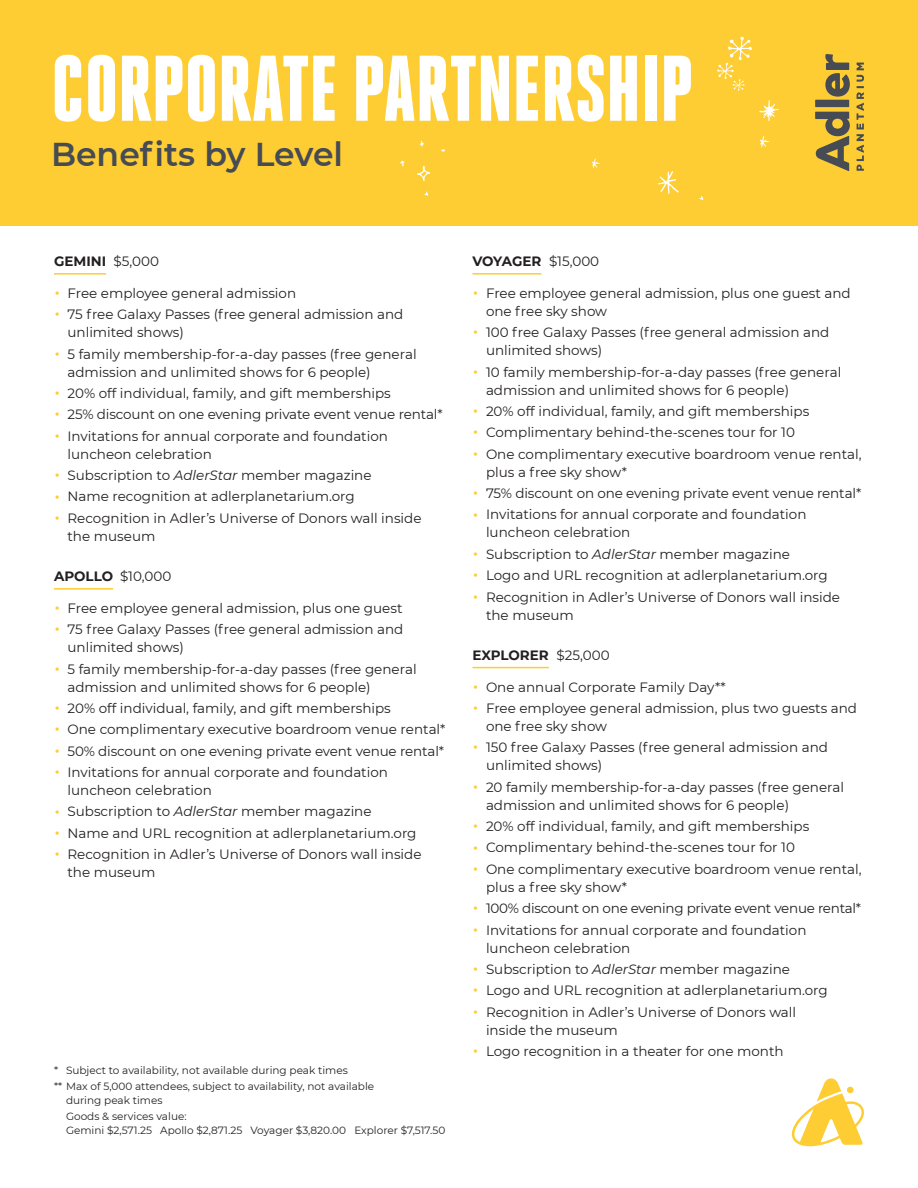
<style>
.page{position:relative;width:918px;height:1188px;background:#fff}
.page>*{position:absolute;margin:0;border:0;box-sizing:border-box;transform-origin:0 0}
.t1{font:900 93px "Heroic Condensed";color:#fff}
.t2{font:600 33px "Montserrat";color:#464b54}
.t3{font:13.5px/18px "Montserrat";color:#231f20}
.t4{font:13.5px "Montserrat";letter-spacing:-.02em;color:#231f20}
.t5{font:700 13.5px "Montserrat";color:#231f20}
.t6{font:10.5px/16.5px "Montserrat";color:#231f20}
.s1{font-size:21px;color:#fecd33}
.s2{font-style:italic}
</style>
<div class="page">
<hr style="left:54px;top:273px;width:52px;height:2px;background:#fecd33">
<hr style="left:54px;top:588px;width:59px;height:2px;background:#fecd33">
<hr style="left:472px;top:273px;width:69px;height:2px;background:#fecd33">
<hr style="left:472px;top:667px;width:77px;height:1px;background:#fecd33">
<div style="left:0;top:0;width:918px;height:225px;background:#fecd33"></div>
<svg style="left:857px;top:63px;width:7px;height:108px"></svg>
<svg style="left:825px;top:54px;width:25px;height:43px"></svg>
<div style="left:815px;top:100px;width:34px;height:7px;background:#464b54"></div>
<svg style="left:815px;top:112px;width:35px;height:59px"></svg>
<svg style="left:792px;top:1078px;width:72px;height:68px"></svg>
<svg style="left:417px;top:166px;width:13px;height:15px"></svg>
<svg style="left:400px;top:161px;width:5px;height:5px"></svg>
<svg style="left:420px;top:141px;width:4px;height:6px"></svg>
<svg style="left:424px;top:191px;width:4px;height:5px"></svg>
<svg style="left:441px;top:149px;width:5px;height:3px"></svg>
<svg style="left:658px;top:171px;width:21px;height:23px"></svg>
<svg style="left:717px;top:37px;width:35px;height:54px"></svg>
<svg style="left:759px;top:100px;width:20px;height:21px"></svg>
<svg style="left:592px;top:158px;width:8px;height:10px"></svg>
<svg style="left:759px;top:136px;width:11px;height:12px"></svg>
<h1 class="t1" style="left:51px;top:38px;width:644px">CORPORATE PARTNERSHIP</h1>
<h2 class="t2" style="left:51px;top:131px;width:294px">Benefits by Level</h2>
<p class="t3" style="left:114px;top:252px;width:47px">$5,000</p>
<p class="t5" style="left:54px;top:252px;width:54px">GEMINI</p>
<p class="t3" style="left:54px;top:284px;width:244px"><span class="s1">•</span> Free employee general admission</p>
<p class="t3" style="left:68px;top:305px;width:337px;text-indent:-14px"><span class="s1">•</span> 75 free Galaxy Passes (free general admission and unlimited shows)</p>
<p class="t3" style="left:68px;top:344px;width:351px;text-indent:-14px"><span class="s1">•</span> 5 family membership-for-a-day passes (free general admission and unlimited shows for 6 people)</p>
<p class="t3" style="left:54px;top:384px;width:338px"><span class="s1">•</span> 20% off individual, family, and gift memberships</p>
<p class="t3" style="left:54px;top:405px;width:390px"><span class="s1">•</span> 25% discount on one evening private event venue rental*</p>
<p class="t3" style="left:68px;top:426px;width:322px;text-indent:-14px"><span class="s1">•</span> Invitations for annual corporate and foundation luncheon celebration</p>
<p class="t3" style="left:54px;top:466px;width:319px"><span class="s1">•</span> Subscription to <span class="s2">AdlerStar</span> member magazine</p>
<p class="t3" style="left:54px;top:487px;width:302px"><span class="s1">•</span> Name recognition at adlerplanetarium.org</p>
<p class="t3" style="left:68px;top:509px;width:356px;text-indent:-14px"><span class="s1">•</span> Recognition in Adler’s Universe of Donors wall inside the museum</p>
<p class="t5" style="left:54px;top:567px;width:61px">APOLLO</p>
<p class="t3" style="left:54px;top:599px;width:350px"><span class="s1">•</span> Free employee general admission, plus one guest</p>
<p class="t3" style="left:68px;top:620px;width:337px;text-indent:-14px"><span class="s1">•</span> 75 free Galaxy Passes (free general admission and unlimited shows)</p>
<p class="t3" style="left:68px;top:659px;width:351px;text-indent:-14px"><span class="s1">•</span> 5 family membership-for-a-day passes (free general admission and unlimited shows for 6 people)</p>
<p class="t3" style="left:54px;top:699px;width:338px"><span class="s1">•</span> 20% off individual, family, and gift memberships</p>
<p class="t3" style="left:54px;top:720px;width:393px"><span class="s1">•</span> One complimentary executive boardroom venue rental*</p>
<p class="t3" style="left:54px;top:741px;width:392px"><span class="s1">•</span> 50% discount on one evening private event venue rental*</p>
<p class="t3" style="left:68px;top:763px;width:322px;text-indent:-14px"><span class="s1">•</span> Invitations for annual corporate and foundation luncheon celebration</p>
<p class="t3" style="left:54px;top:802px;width:319px"><span class="s1">•</span> Subscription to <span class="s2">AdlerStar</span> member magazine</p>
<p class="t3" style="left:54px;top:824px;width:364px"><span class="s1">•</span> Name and URL recognition at adlerplanetarium.org</p>
<p class="t3" style="left:68px;top:845px;width:356px;text-indent:-14px"><span class="s1">•</span> Recognition in Adler’s Universe of Donors wall inside the museum</p>
<p class="t3" style="left:120px;top:567px;width:53px">$10,000</p>
<p class="t6" style="left:54px;top:1062px;width:322px">* Subject to availability, not available during peak times<br>** Max of 5,000 attendees, subject to availability, not available</p>
<p class="t6" style="left:66px;top:1092px;width:122px">during peak times<br>Goods &amp; services value:</p>
<p class="t6" style="left:66px;top:1122px;width:381px">Gemini $2,571.25 Apollo $2,871.25 Voyager $3,820.00 Explorer $7,517.50</p>
<p class="t3" style="left:549px;top:252px;width:52px">$15,000</p>
<p class="t5" style="left:472px;top:252px;width:70px">VOYAGER</p>
<p class="t3" style="left:486px;top:284px;width:366px;text-indent:-14px"><span class="s1">•</span> Free employee general admission, plus one guest and one free sky show</p>
<p class="t3" style="left:486px;top:323px;width:345px;text-indent:-14px"><span class="s1">•</span> 100 free Galaxy Passes (free general admission and unlimited shows)</p>
<p class="t3" style="left:486px;top:362px;width:357px;text-indent:-14px"><span class="s1">•</span> 10 family membership-for-a-day passes (free general admission and unlimited shows for 6 people)</p>
<p class="t3" style="left:472px;top:402px;width:338px"><span class="s1">•</span> 20% off individual, family, and gift memberships</p>
<p class="t3" style="left:472px;top:423px;width:324px"><span class="s1">•</span> Complimentary behind-the-scenes tour for 10</p>
<p class="t3" style="left:486px;top:444px;width:377px;text-indent:-14px"><span class="s1">•</span> One complimentary executive boardroom venue rental, plus a free sky show*</p>
<p class="t3" style="left:472px;top:484px;width:390px"><span class="s1">•</span> 75% discount on one evening private event venue rental*</p>
<p class="t3" style="left:486px;top:505px;width:322px;text-indent:-14px"><span class="s1">•</span> Invitations for annual corporate and foundation luncheon celebration</p>
<p class="t3" style="left:472px;top:545px;width:319px"><span class="s1">•</span> Subscription to <span class="s2">AdlerStar</span> member magazine</p>
<p class="t3" style="left:472px;top:566px;width:357px"><span class="s1">•</span> Logo and URL recognition at adlerplanetarium.org</p>
<p class="t3" style="left:486px;top:587px;width:356px;text-indent:-14px"><span class="s1">•</span> Recognition in Adler’s Universe of Donors wall inside the museum</p>
<p class="t5" style="left:472px;top:646px;width:78px">EXPLORER</p>
<p class="t3" style="left:472px;top:677px;width:255px"><span class="s1">•</span> One annual Corporate Family Day**</p>
<p class="t3" style="left:486px;top:699px;width:373px;text-indent:-14px"><span class="s1">•</span> Free employee general admission, plus two guests and one free sky show</p>
<p class="t3" style="left:486px;top:738px;width:344px;text-indent:-14px"><span class="s1">•</span> 150 free Galaxy Passes (free general admission and unlimited shows)</p>
<p class="t3" style="left:486px;top:777px;width:360px;text-indent:-14px"><span class="s1">•</span> 20 family membership-for-a-day passes (free general admission and unlimited shows for 6 people)</p>
<p class="t3" style="left:472px;top:817px;width:338px"><span class="s1">•</span> 20% off individual, family, and gift memberships</p>
<p class="t3" style="left:472px;top:838px;width:324px"><span class="s1">•</span> Complimentary behind-the-scenes tour for 10</p>
<p class="t3" style="left:486px;top:860px;width:377px;text-indent:-14px"><span class="s1">•</span> One complimentary executive boardroom venue rental, plus a free sky show*</p>
<p class="t4" style="left:472px;top:899px;width:390px"><span class="s1">•</span> 100% discount on one evening private event venue rental*</p>
<p class="t3" style="left:486px;top:920px;width:322px;text-indent:-14px"><span class="s1">•</span> Invitations for annual corporate and foundation luncheon celebration</p>
<p class="t3" style="left:472px;top:960px;width:319px"><span class="s1">•</span> Subscription to <span class="s2">AdlerStar</span> member magazine</p>
<p class="t3" style="left:472px;top:981px;width:357px"><span class="s1">•</span> Logo and URL recognition at adlerplanetarium.org</p>
<p class="t3" style="left:486px;top:1002px;width:312px;text-indent:-14px"><span class="s1">•</span> Recognition in Adler’s Universe of Donors wall inside the museum</p>
<p class="t3" style="left:472px;top:1042px;width:313px"><span class="s1">•</span> Logo recognition in a theater for one month</p>
<p class="t3" style="left:557px;top:646px;width:55px">$25,000</p>
</div>
